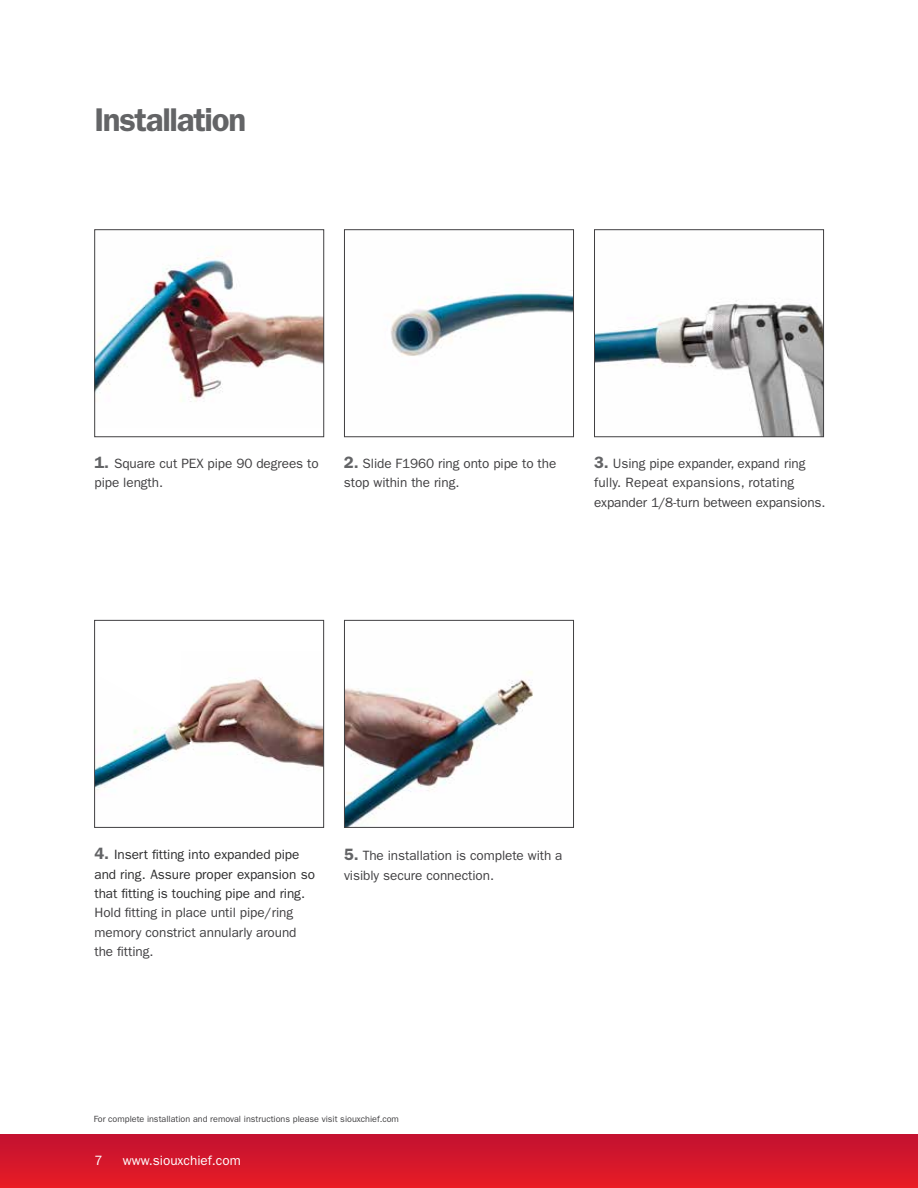
<style>
.page{position:relative;width:918px;height:1188px;background:#fff}
.page>*{position:absolute;margin:0;border:0;box-sizing:border-box;transform-origin:0 0}
.t1{font:600 33px "ITC Franklin Gothic Std";letter-spacing:-.04em;color:#636466}
.t2{font:13.5px/19.5px "ITC Franklin Gothic Std";letter-spacing:-.005em;color:#414042}
.t3{font:13.5px/19.5px "ITC Franklin Gothic Std";letter-spacing:-.005em;color:#2e2e2f}
.t4{font:13.5px "ITC Franklin Gothic Std";color:#fff}
.t5{font:9px "ITC Franklin Gothic Std";color:#414042}
.s1{font-weight:600;font-size:16.5px;color:#636466}
</style>
<div class="page">
<img style="left:596px;top:300px;width:226px;height:135px">
<img style="left:391px;top:293px;width:181px;height:63px">
<img style="left:96px;top:251px;width:226px;height:151px">
<img style="left:346px;top:671px;width:187px;height:155px">
<div style="left:0;top:1135px;width:918px;height:53px;background:linear-gradient(to bottom,#c21231,#e91c25)"></div>
<img style="left:101px;top:677px;width:224px;height:150px">
<img style="left:178px;top:677px;width:144px;height:149px">
<div style="left:594px;top:230px;width:230px;height:207px;border:1px solid #414042"></div>
<div style="left:344px;top:620px;width:230px;height:208px;border:1px solid #414042"></div>
<div style="left:94px;top:230px;width:230px;height:207px;border:1px solid #414042"></div>
<div style="left:344px;top:230px;width:230px;height:207px;border:1px solid #414042"></div>
<div style="left:94px;top:620px;width:230px;height:208px;border:1px solid #414042"></div>
<h1 class="t1" style="left:94px;top:100px;width:153px">Installation</h1>
<p class="t2" style="left:94px;top:454px;width:226px"><span class="s1">1.</span> Square cut PEX pipe 90 degrees to pipe length.</p>
<p class="t2" style="left:594px;top:454px;width:233px"><span class="s1">3.</span> Using pipe expander, expand ring fully. Repeat expansions, rotating expander 1/8-turn between expansions.</p>
<p class="t2" style="left:344px;top:454px;width:214px"><span class="s1">2.</span> Slide F1960 ring onto pipe to the stop within the ring.</p>
<p class="t3" style="left:95px;top:845px;width:222px"><span class="s1">4.</span> Insert fitting into expanded pipe and ring. Assure proper expansion so that fitting is touching pipe and ring.</p>
<p class="t2" style="left:95px;top:903px;width:204px">Hold fitting in place until pipe/ring memory constrict annularly around the fitting.</p>
<p class="t2" style="left:344px;top:846px;width:220px"><span class="s1">5.</span> The installation is complete with a visibly secure connection.</p>
<p class="t5" style="left:94px;top:1114px;width:307px">For complete installation and removal instructions please visit siouxchief.com</p>
<p class="t4" style="left:94px;top:1153px;width:10px">7</p>
<p class="t4" style="left:123px;top:1153px;width:119px">www.siouxchief.com</p>
</div>
